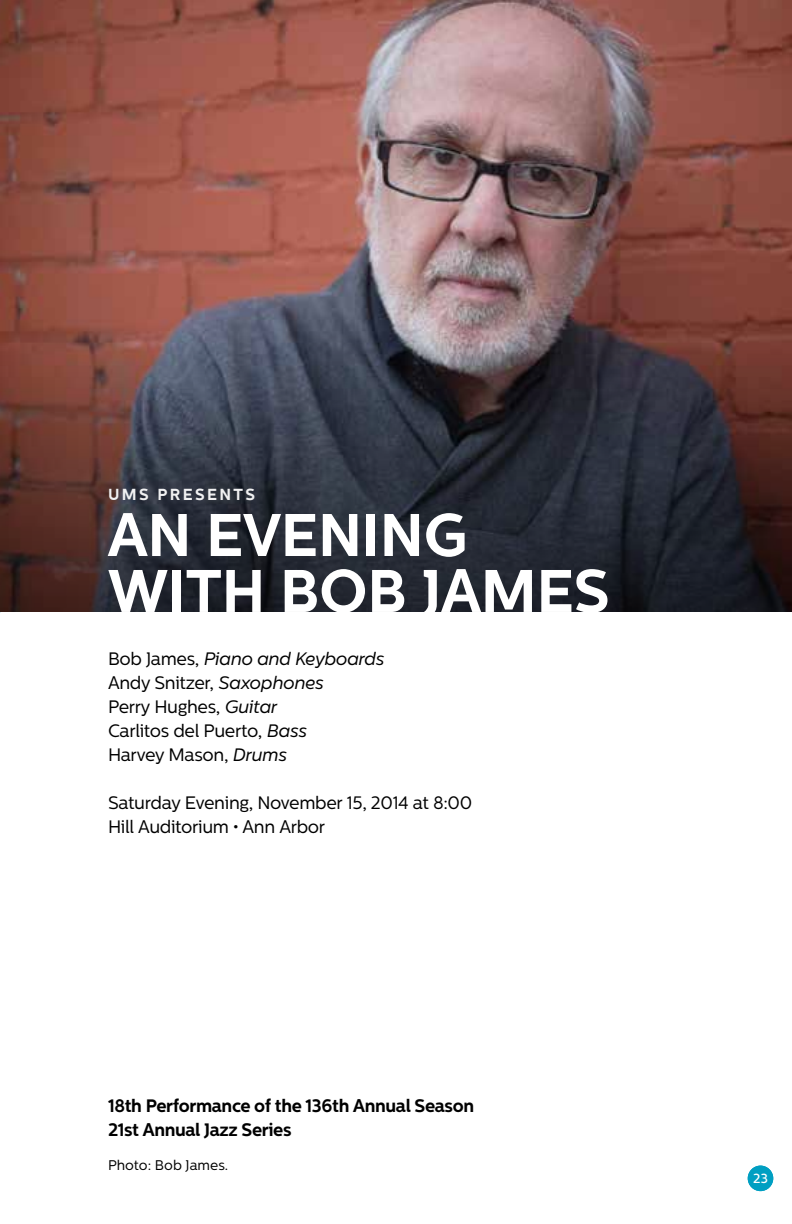
<style>
.page{position:relative;width:792px;height:1224px;background:#fff}
.page>*{position:absolute;margin:0;border:0;box-sizing:border-box;transform-origin:0 0}
.t1{font:700 60px/56px "Centrale Sans";color:#fff}
.t2{font:18px/24px "Centrale Sans";letter-spacing:-.02em;color:#000}
.t3{font:700 18px/24px "Centrale Sans";letter-spacing:-.02em;color:#000}
.t4{font:700 16px "Centrale Sans";letter-spacing:.15em;color:#f1f1f2}
.t5{font:14px "Centrale Sans";color:#000}
.t6{font:500 13.2px "Centrale Sans";color:#fff}
.s1{font-style:italic}
</style>
<div class="page">
<div style="left:748px;top:1166px;width:25px;height:25px;background:#009fc2;border-radius:50%"></div>
<img style="left:0;top:0;width:792px;height:259px">
<svg style="left:0;top:259px;width:792px;height:353px;background:#4a3b3f"></svg>
<p class="t4" style="left:108px;top:485px;width:149px">UMS PRESENTS</p>
<h1 class="t1" style="left:108px;top:506px;width:503px">AN EVENING<br>WITH BOB JAMES</h1>
<p class="t2" style="left:108px;top:647px;width:278px">Bob James, <span class="s1">Piano and Keyboards<br></span>Andy Snitzer, <span class="s1">Saxophones<br></span>Perry Hughes, <span class="s1">Guitar<br></span>Carlitos del Puerto, <span class="s1">Bass<br></span>Harvey Mason, <span class="s1">Drums</span></p>
<p class="t2" style="left:108px;top:791px;width:366px">Saturday Evening, November 15, 2014 at 8:00<br>Hill Auditorium • Ann Arbor</p>
<p class="t3" style="left:108px;top:1093px;width:368px">18th Performance of the 136th Annual Season<br>21st Annual Jazz Series</p>
<p class="t5" style="left:108px;top:1157px;width:122px">Photo: Bob James.</p>
<p class="t6" style="left:753px;top:1171px;width:16px">23</p>
</div>
